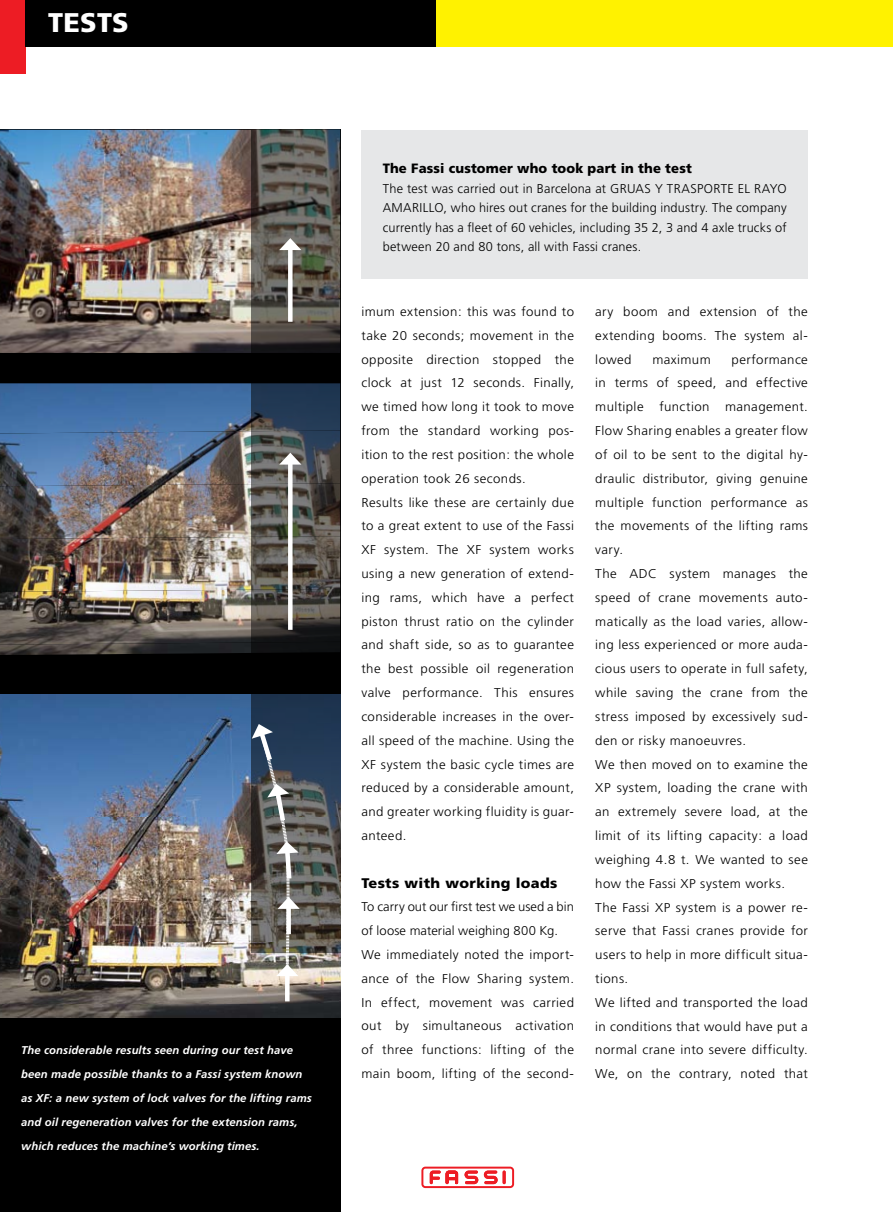
<style>
.page{position:relative;width:893px;height:1212px;background:#fff}
.page>*{position:absolute;margin:0;border:0;box-sizing:border-box;transform-origin:0 0}
.t1{font:900 27px "Frutiger";letter-spacing:.01em;color:#fff}
.t2{font:900 13.95px "Frutiger";letter-spacing:.025em;color:#000;scale:1.04 1}
.t3{font:900 13.5px "Frutiger";letter-spacing:.01em;color:#000}
.t4{font:300 12.75px/23.9px "Frutiger";letter-spacing:.03em;color:#000;scale:1.04 1}
.t5{font:300 12.75px/23.9px "Frutiger";letter-spacing:.03em;color:#000}
.t6{font:italic 700 11.25px/23.9px "Frutiger";letter-spacing:.01em;color:#fff}
</style>
<div class="page">
<div style="left:0;top:130px;width:340px;height:1082px;background:#000"></div>
<img style="left:0;top:130px;width:251px;height:223px">
<img style="left:0;top:383px;width:251px;height:47px">
<img style="left:0;top:430px;width:251px;height:53px">
<img style="left:0;top:483px;width:251px;height:53px">
<img style="left:0;top:536px;width:251px;height:53px">
<img style="left:0;top:589px;width:251px;height:53px">
<img style="left:0;top:642px;width:251px;height:13px">
<img style="left:0;top:694px;width:340px;height:323px">
<svg style="left:251px;top:130px;width:89px;height:822px;background:#424444"></svg>
<div style="left:24px;top:0;width:869px;height:47px;background:#fff200"></div>
<div style="left:0;top:0;width:26px;height:74px;background:#ed1c24"></div>
<div style="left:26px;top:0;width:410px;height:47px;background:#000"></div>
<div style="left:361px;top:130px;width:447px;height:149px;background:#e6e7e8"></div>
<div style="left:288px;top:246px;width:5px;height:76px;background:#fff"></div>
<svg style="left:279px;top:238px;width:22px;height:12px"></svg>
<div style="left:288px;top:460px;width:5px;height:170px;background:#fff"></div>
<svg style="left:279px;top:453px;width:22px;height:12px"></svg>
<svg style="left:252px;top:724px;width:48px;height:276px;background:#6d6d6d"></svg>
<svg style="left:421px;top:1166px;width:93px;height:22px"></svg>
<hr style="left:503px;top:1170px;width:3px;height:14px;background:#ed1c24;border-radius:2px">
<h1 class="t1" style="left:48px;top:7px;width:82px">TESTS</h1>
<p class="t6" style="left:21px;top:1038px;width:292px">The considerable results seen during our test have been made possible thanks to a Fassi system known as XF: a new system of lock valves for the lifting rams and oil regeneration valves for the extension rams, which reduces the machine’s working times.</p>
<p class="t3" style="left:383px;top:160px;width:311px">The Fassi customer who took part in the test</p>
<p class="t5" style="left:383px;top:179px;width:405px;line-height:19.5px;text-align:justify">The test was carried out in Barcelona at GRUAS Y TRASPORTE EL RAYO AMARILLO, who hires out cranes for the building industry. The company currently has a fleet of 60 vehicles, including 35 2, 3 and 4 axle trucks of between 20 and 80 tons, all with Fassi cranes.</p>
<p class="t4" style="left:361px;top:300px;width:206px">imum extension: this was found to take 20 seconds; movement in the opposite direction stopped the clock at just 12 seconds. Finally, we timed how long it took to move from the standard working pos&shy;ition to the rest position: the whole operation took 26 seconds.<br>Results like these are certainly due to a great extent to use of the Fassi<br>XF system. The XF system works using a new generation of extend&shy;ing rams, which have a perfect piston thrust ratio on the cylinder and shaft side, so as to guarantee the best possible oil regeneration valve performance. This ensures considerable increases in the over&shy;all speed of the machine. Using the<br>XF system the basic cycle times are reduced by a considerable amount, and greater working fluidity is guar&shy;anteed.</p>
<p class="t2" style="left:361px;top:874px;width:190px">Tests with working loads</p>
<p class="t5" style="left:361px;top:895px;width:214px">To carry out our first test we used a bin of loose material weighing 800 Kg.<br>We immediately noted the import&shy;ance of the Flow Sharing system.<br>In effect, movement was carried out by simultaneous activation of three functions: lifting of the main boom, lifting of the second-</p>
<p class="t4" style="left:595px;top:300px;width:206px;text-align:justify">ary boom and extension of the extending booms. The system al&shy;lowed</p>
<p class="t4" style="left:595px;top:347px;width:206px;text-indent:136px">performance in terms of speed, and effective multiple function management.<br>Flow Sharing enables a greater flow of oil to be sent to the digital hy&shy;draulic distributor, giving genuine multiple function performance as the movements of the lifting rams vary.<br>The ADC system manages the speed of crane movements auto&shy;matically as the load varies, allow&shy;ing less experienced or more auda&shy;cious users to operate in full safety, while saving the crane from the stress imposed by excessively sud&shy;den or risky manoeuvres.<br>We then moved on to examine the<br>XP system, loading the crane with an extremely severe load, at the limit of its lifting capacity: a load weighing 4.8 t. We wanted to see how the Fassi XP system works.<br>The Fassi XP system is a power re&shy;serve that Fassi cranes provide for users to help in more difficult situa&shy;tions.<br>We lifted and transported the load in conditions that would have put a normal crane into severe difficulty.<br>We, on the contrary, noted that</p>
<p class="t4" style="left:652px;top:347px;width:58px">maximum</p>
</div>
